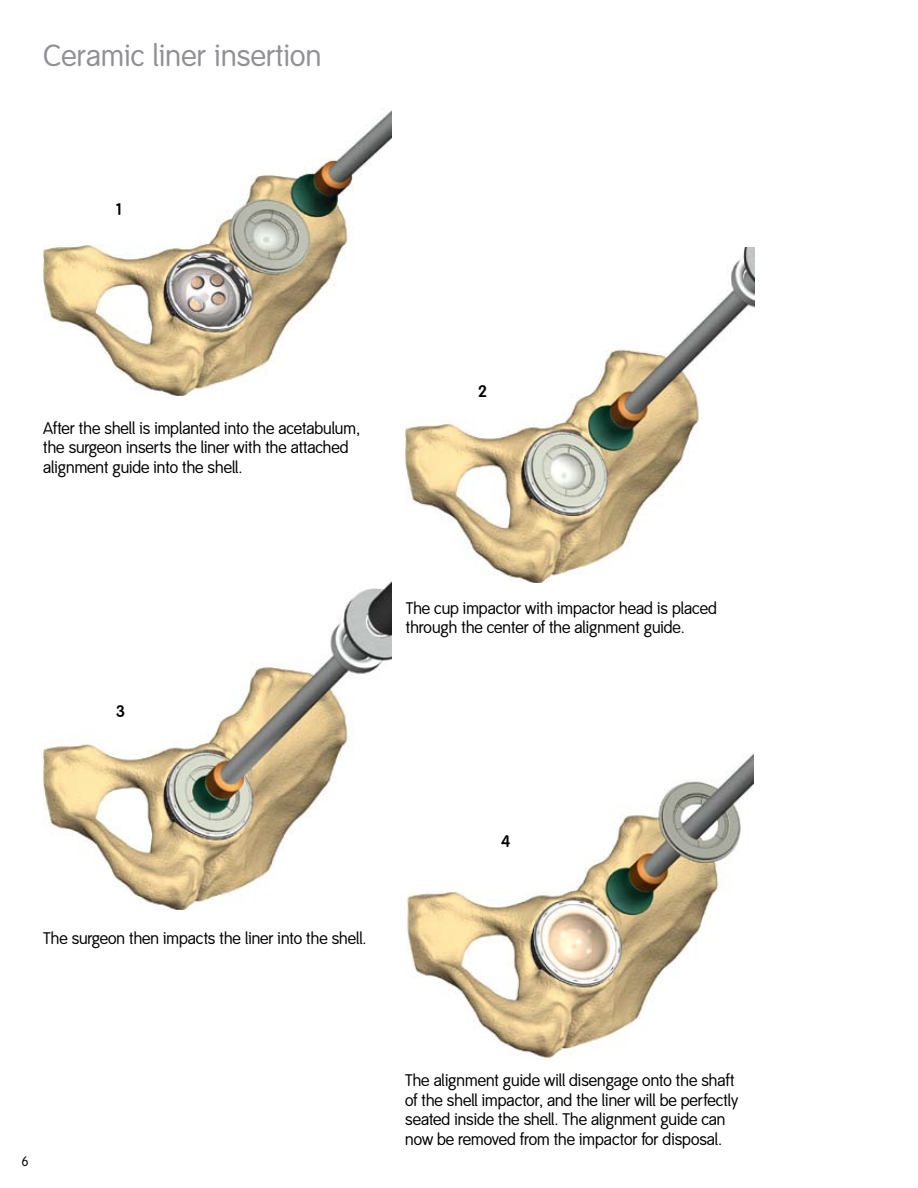
<style>
.page{position:relative;width:918px;height:1188px;background:#fff}
.page>*{position:absolute;margin:0;border:0;box-sizing:border-box;transform-origin:0 0}
.t1{font:30px "Smith&Nephew";letter-spacing:.01em;color:#919195}
.t2{font:16.5px/19.5px "Smith&Nephew";color:#000}
.t3{font:700 16.5px "Smith&Nephew";color:#000}
.t4{font:13.5px "Smith&Nephew";color:#000}
</style>
<div class="page">
<img style="left:43px;top:110px;width:348px;height:286px">
<img style="left:43px;top:581px;width:348px;height:328px">
<img style="left:406px;top:247px;width:348px;height:336px">
<img style="left:405px;top:754px;width:348px;height:306px">
<h1 class="t1" style="left:43px;top:39px;width:280px">Ceramic liner insertion</h1>
<p class="t3" style="left:116px;top:200px;width:7px">1</p>
<p class="t2" style="left:43px;top:419px;width:318px">After the shell is implanted into the acetabulum, the surgeon inserts the liner with the attached alignment guide into the shell.</p>
<p class="t3" style="left:478px;top:382px;width:11px">2</p>
<p class="t3" style="left:116px;top:702px;width:11px">3</p>
<p class="t2" style="left:406px;top:599px;width:312px">The cup impactor with impactor head is placed through the center of the alignment guide.</p>
<p class="t2" style="left:43px;top:929px;width:325px">The surgeon then impacts the liner into the shell.</p>
<p class="t3" style="left:501px;top:831px;width:11px">4</p>
<p class="t4" style="left:22px;top:1154px;width:9px">6</p>
<p class="t2" style="left:405px;top:1071px;width:335px">The alignment guide will disengage onto the shaft of the shell impactor, and the liner will be perfectly seated inside the shell. The alignment guide can now be removed from the impactor for disposal.</p>
</div>
